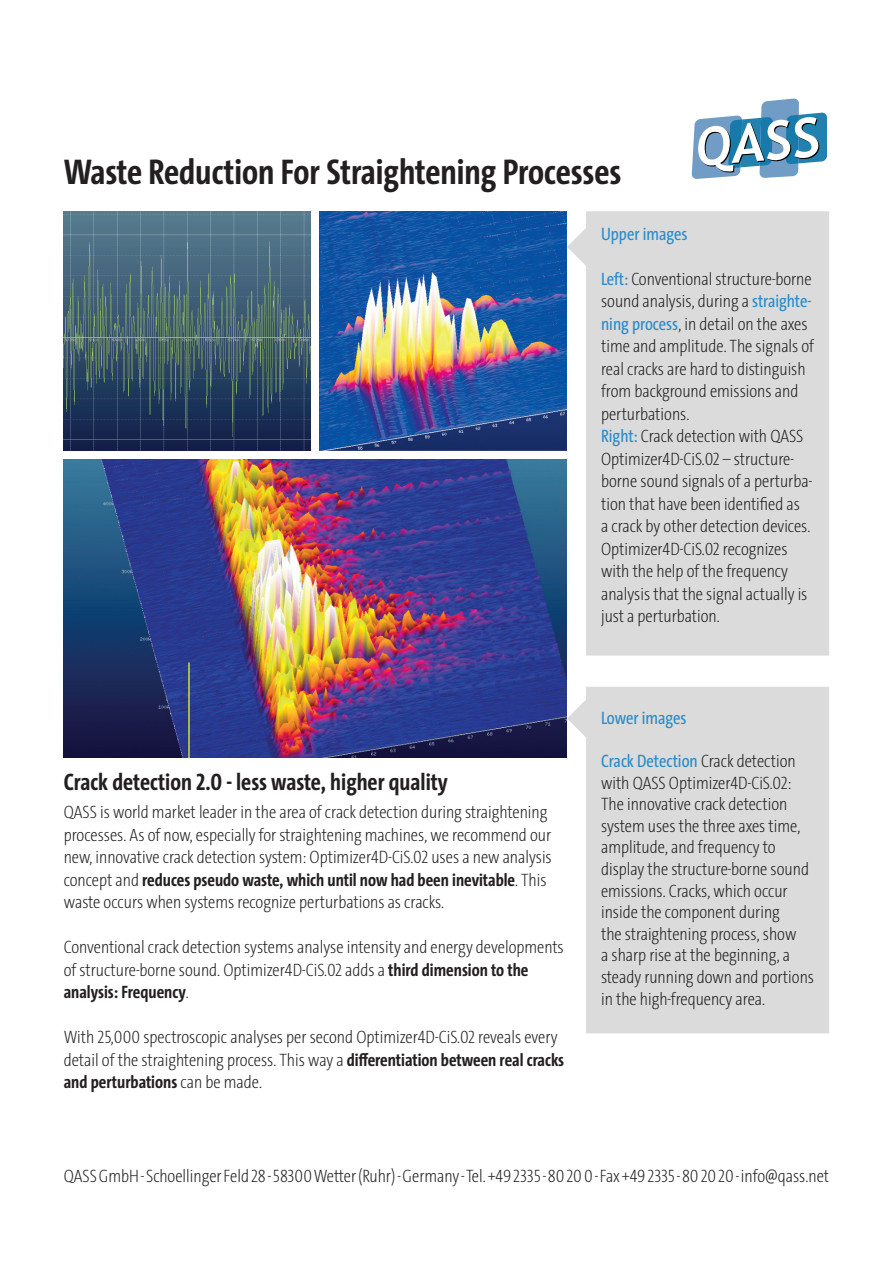
<style>
.page{position:relative;width:893px;height:1263px;background:#fff}
.page>*{position:absolute;margin:0;border:0;box-sizing:border-box;transform-origin:0 0}
.t1{font:700 36px "The Sans Cd LF7";color:#231f20}
.t2{font:700 24px "The Sans Cd LF7";color:#231f20}
.t3{font:200 18px/22.5px "The Sans Cd LF2";color:#231f20}
.t4{font:700 18px "The Sans Cd LF7";color:#231f20}
.t5{font:18px "The Sans Cd LF5 Plain";color:#2a8ccb}
.s1{font-family:"The Sans Cd LF2";font-weight:200}
.s2{font-family:"The Sans Cd LF7";font-weight:700}
.s3{font-family:"The Sans Cd LF5 Plain";font-weight:400;color:#2a8ccb}
.s4{font-family:"The Sans Cd LF2";font-weight:200;color:#231f20}
</style>
<div class="page">
<img style="left:64px;top:459px;width:502px;height:298px">
<img style="left:64px;top:211px;width:246px;height:239px">
<img style="left:320px;top:211px;width:246px;height:239px">
<div style="left:586px;top:211px;width:243px;height:445px;background:#dadbda"></div>
<div style="left:586px;top:687px;width:243px;height:347px;background:#dadbda"></div>
<svg style="left:691px;top:98px;width:137px;height:81px"></svg>
<svg style="left:567px;top:222px;width:26px;height:50px"></svg>
<svg style="left:567px;top:694px;width:26px;height:50px"></svg>
<h1 class="t1" style="left:64px;top:148px;width:559px">Waste Reduction For Straightening Processes</h1>
<h2 class="t2" style="left:64px;top:766px;width:385px">Crack detection 2.0 - less waste, higher quality</h2>
<p class="t3" style="left:64px;top:800px;width:489px">QASS is world market leader in the area of crack detection during straightening processes. As of now, especially for straightening machines, we recommend our new, innovative crack detection system: Optimizer4D-CiS.02 uses a new analysis</p>
<p class="t4" style="left:64px;top:868px;width:484px"><span class="s1">concept and</span> reduces pseudo waste, which until now had been inevitable<span class="s1">. This</span></p>
<p class="t3" style="left:64px;top:890px;width:382px">waste occurs when systems recognize perturbations as cracks.</p>
<p class="t3" style="left:64px;top:935px;width:502px">Conventional crack detection systems analyse intensity and energy developments of structure-borne sound. Optimizer4D-CiS.02 adds a <span class="s2">third dimension to the</span></p>
<p class="t4" style="left:64px;top:981px;width:127px">analysis: Frequency<span class="s1">.</span></p>
<p class="t3" style="left:64px;top:1025px;width:502px">With 25,000 spectroscopic analyses per second Optimizer4D-CiS.02 reveals every detail of the straightening process. This way a <span class="s2">differentiation between real cracks</span></p>
<p class="t4" style="left:64px;top:1071px;width:200px">and perturbations <span class="s1">can be made.</span></p>
<p class="t5" style="left:601px;top:222px;width:88px">Upper images</p>
<p class="t3" style="left:601px;top:267px;width:215px"><span class="s3">Left:</span> Conventional structure-borne sound analysis, during a <span class="s3">straighte&shy;ning process</span>, in detail on the axes time and amplitude. The signals of real cracks are hard to distinguish from background emissions and perturbations.<br><span class="s3">Right:</span> Crack detection with QASS<br>Optimizer4D-CiS.02 – structure&shy;borne sound signals of a perturba&shy;tion that have been identified as<br>a crack by other detection devices.<br>Optimizer4D-CiS.02 recognizes with the help of the frequency analysis that the signal actually is just a perturbation.</p>
<p class="t5" style="left:601px;top:706px;width:87px">Lower images</p>
<p class="t5" style="left:601px;top:749px;width:196px">Crack Detection <span class="s4">Crack detection</span></p>
<p class="t3" style="left:601px;top:771px;width:214px;line-height:21.6px">with QASS Optimizer4D-CiS.02:<br>The innovative crack detection system uses the three axes time, amplitude, and frequency to display the structure-borne sound emissions. Cracks, which occur inside the component during<br>the straightening process, show<br>a sharp rise at the beginning, a steady running down and portions in the high-frequency area.</p>
<p class="t3" style="left:64px;top:1163px;width:767px">QASS GmbH - Schoellinger Feld 28 - 58300 Wetter (Ruhr) - Germany - Tel. +49 2335 - 80 20 0 - Fax +49 2335 - 80 20 20 - info@qass.net</p>
</div>
